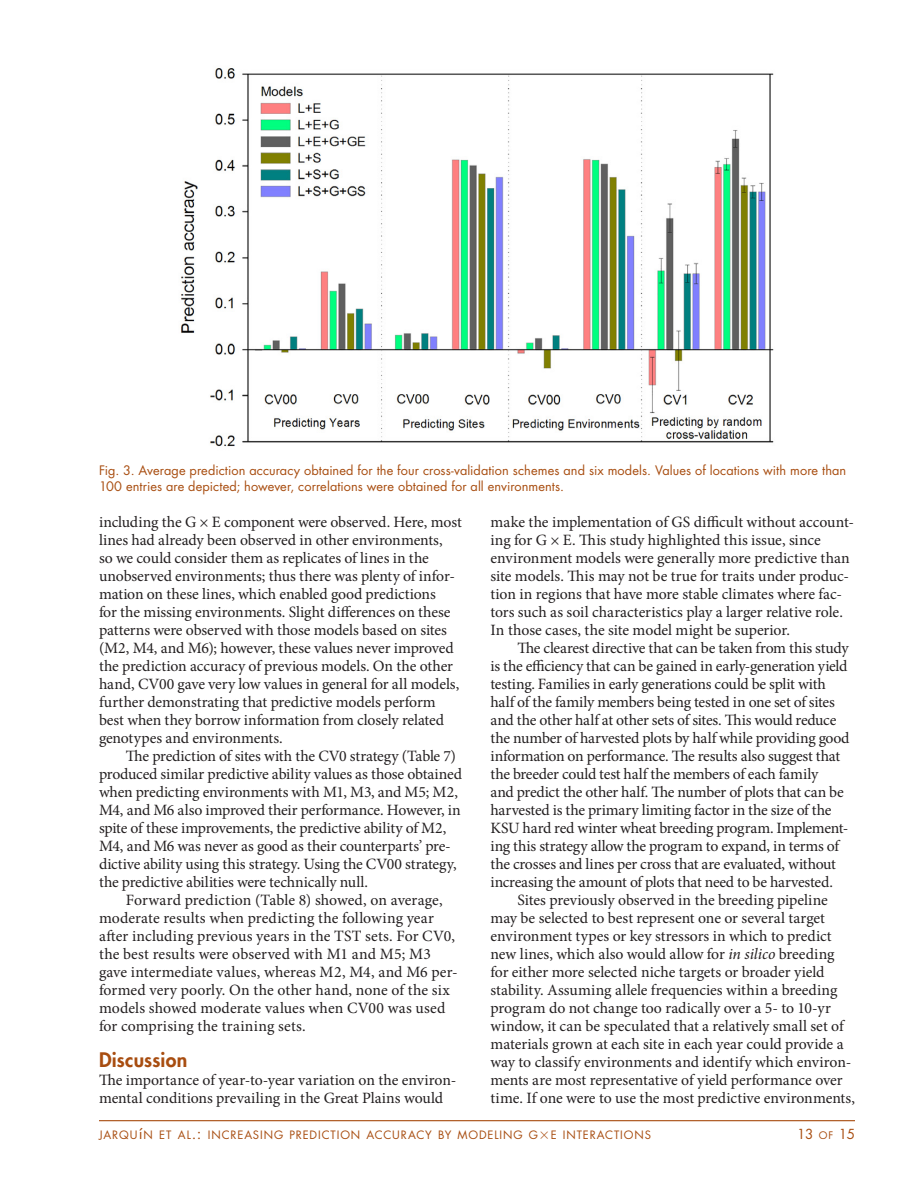
<style>
.page{position:relative;width:918px;height:1188px;background:#fff}
.page>*{position:absolute;margin:0;border:0;box-sizing:border-box;transform-origin:0 0}
.t1{font:800 19.5px "Futura Std";letter-spacing:.01em;color:#a84d10}
.t2{font:15.75px/18px "Minion Pro";letter-spacing:-.005em;color:#231f20}
.t3{font:13.5px "Futura Std";color:#a84d10}
.t4{font:12.75px/16.5px "Futura Std";letter-spacing:.005em;color:#a84d10}
.t5{font:11.25px "Futura Std";letter-spacing:.075em;color:#a84d10}
.s1{font-style:italic}
.s2{font-size:15px}
.s3{font-size:10.2px}
</style>
<div class="page">
<hr style="left:99px;top:1120px;width:756px;height:1px;background:#a84d10">
<img style="left:181px;top:68px;width:593px;height:379px">
<p class="t4" style="left:99px;top:462px;width:749px">Fig. 3. Average prediction accuracy obtained for the four cross-validation schemes and six models. Values of locations with more than<br>100 entries are depicted; however, correlations were obtained for all environments.</p>
<p class="t2" style="left:99px;top:513px;width:364px">including the G × E component were observed. Here, most lines had already been observed in other environments,<br>so we could consider them as replicates of lines in the unobserved environments; thus there was plenty of infor&shy;mation on these lines, which enabled good predictions<br>for the missing environments. Slight differences on these patterns were observed with those models based on sites (M2, M4, and M6); however, these values never improved the prediction accuracy of previous models. On the other hand, CV00 gave very low values in general for all models, further demonstrating that predictive models perform best when they borrow information from closely related genotypes and environments.</p>
<p class="t2" style="left:99px;top:747px;width:364px;text-indent:27px">The prediction of sites with the CV0 strategy (Table 7) produced similar predictive ability values as those obtained when predicting environments with M1, M3, and M5; M2, M4, and M6 also improved their performance. However, in spite of these improvements, the predictive ability of M2, M4, and M6 was never as good as their counterparts’ pre&shy;dictive ability using this strategy. Using the CV00 strategy, the predictive abilities were technically null.</p>
<p class="t2" style="left:99px;top:891px;width:360px;text-indent:27px">Forward prediction (Table 8) showed, on average, moderate results when predicting the following year after including previous years in the TST sets. For CV0, the best results were observed with M1 and M5; M3 gave intermediate values, whereas M2, M4, and M6 per&shy;formed very poorly. On the other hand, none of the six models showed moderate values when CV00 was used for comprising the training sets.</p>
<p class="t1" style="left:99px;top:1047px;width:90px">Discussion</p>
<p class="t2" style="left:99px;top:1071px;width:359px">The importance of year-to-year variation on the environ&shy;mental conditions prevailing in the Great Plains would</p>
<p class="t2" style="left:490px;top:513px;width:365px">make the implementation of GS difficult without account&shy;ing for G × E. This study highlighted this issue, since environment models were generally more predictive than site models. This may not be true for traits under produc&shy;tion in regions that have more stable climates where fac&shy;tors such as soil characteristics play a larger relative role.<br>In those cases, the site model might be superior.</p>
<p class="t2" style="left:490px;top:639px;width:361px;text-indent:27px">The clearest directive that can be taken from this study is the efficiency that can be gained in early-generation yield testing. Families in early generations could be split with half of the family members being tested in one set of sites and the other half at other sets of sites. This would reduce the number of harvested plots by half while providing good information on performance. The results also suggest that the breeder could test half the members of each family<br>and predict the other half. The number of plots that can be harvested is the primary limiting factor in the size of the KSU hard red winter wheat breeding program. Implement&shy;ing this strategy allow the program to expand, in terms of the crosses and lines per cross that are evaluated, without increasing the amount of plots that need to be harvested.</p>
<p class="t2" style="left:490px;top:891px;width:366px;text-indent:27px">Sites previously observed in the breeding pipeline may be selected to best represent one or several target environment types or key stressors in which to predict new lines, which also would allow for <span class="s1">in silico</span> breeding for either more selected niche targets or broader yield stability. Assuming allele frequencies within a breeding program do not change too radically over a 5- to 10-yr window, it can be speculated that a relatively small set of materials grown at each site in each year could provide a way to classify environments and identify which environ&shy;ments are most representative of yield performance over time. If one were to use the most predictive environments,</p>
<p class="t5" style="left:99px;top:1128px;width:553px">JARQU<span class="s2">í</span>N ET AL<span class="s2">.:</span> INCREASING PREDICTION ACCURACY BY MODELING G E INTERACTIONS</p>
<p class="t3" style="left:797px;top:1126px;width:59px">13 <span class="s3">OF</span> 15</p>
</div>
